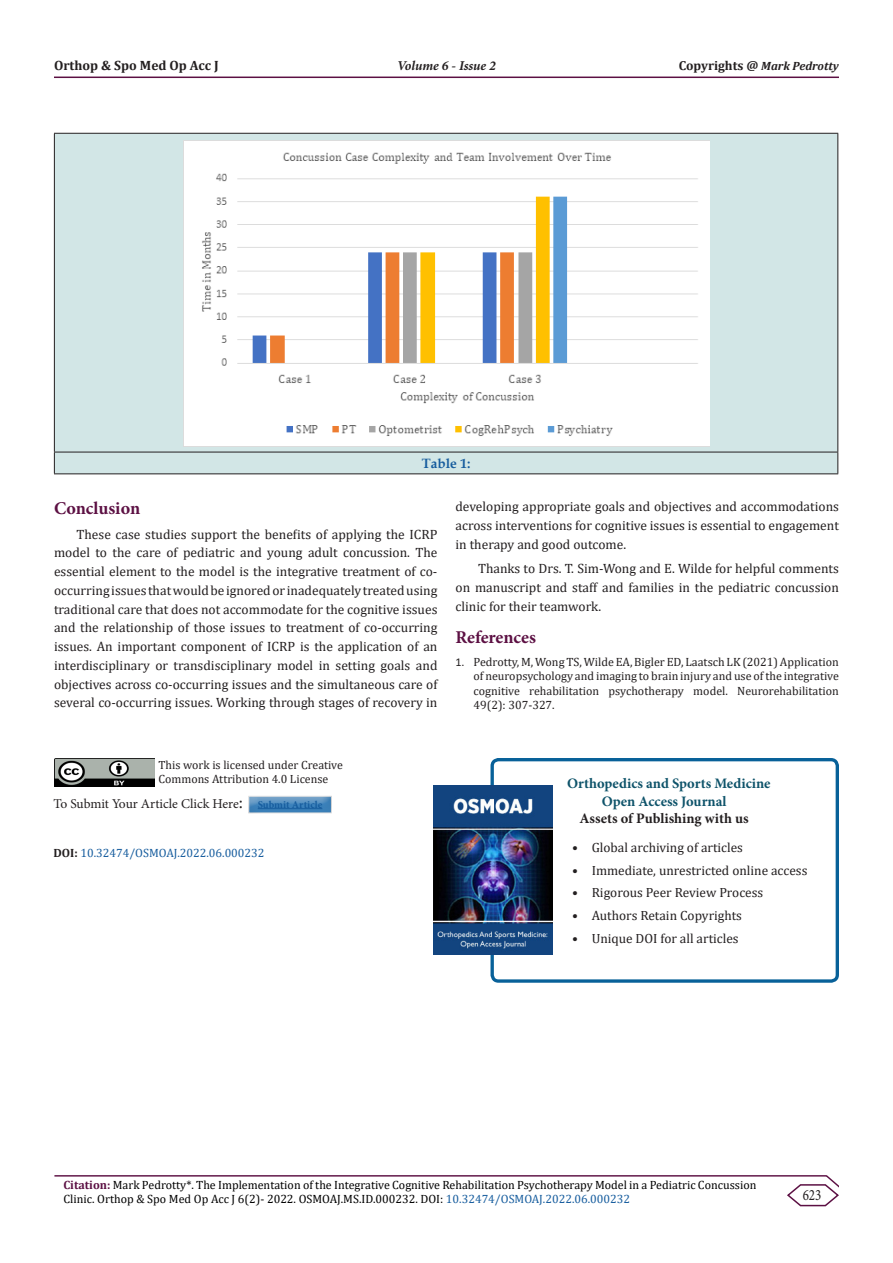
<style>
.page{position:relative;width:893px;height:1263px;background:#fff}
.page>*{position:absolute;margin:0;border:0;box-sizing:border-box;transform-origin:0 0}
.t1{font:700 18px "Minion Pro";letter-spacing:-.005em;color:#5c1043}
.t2{font:15.75px "Minion Pro";color:#231f20;scale:.83 1}
.t3{font:700 14.4px "Minion Pro";color:#0e536a}
.t4{font:700 14.4px "Minion Pro";color:#231f20}
.t5{font:13.5px/18.8px "Cambria";color:#231f20;text-align:justify}
.t6{font:13.5px "Minion Pro";letter-spacing:-.005em;color:#231f20}
.t7{font:700 13.5px "Cambria";color:#231f20}
.t8{font:italic 700 13.5px "Minion Pro";letter-spacing:-.005em;color:#231f20}
.t9{font:700 13.5px "Book Antiqua";color:#175d9e}
.t10{font:13.35px "Cambria";color:#231f20}
.t11{font:12px/14.4px "Cambria";color:#000}
.t12{font:12px/14.4px "Cambria";color:#231f20;text-align:justify}
.t13{font:12px "Cambria";color:#175d9e}
.t14{font:italic 700 12px "Cambria";color:#231f20}
.t15{font:11.85px "Cambria";color:#231f20}
.t16{font:700 10.5px "Minion Pro";letter-spacing:-.005em;color:#175d9e}
.s1{font-style:normal;font-size:13.05px}
.s2{font-family:"Calibri"}
.s3{font-size:18px}
.s4{font-weight:700;color:#231f20}
.s5{font-weight:700;color:#5c1043}
.s6{color:#175d9e}
</style>
<div class="page">
<hr style="left:54px;top:1175px;width:773px;height:1px;background:#5c1043">
<hr style="left:54px;top:77px;width:785px;height:1px;background:#5c1043">
<svg style="left:786px;top:1175px;width:53px;height:32px"></svg>
<div style="left:55px;top:134px;width:782px;height:339px;background:#d2e6e6"></div>
<hr style="left:54px;top:133px;width:784px;height:1px;background:#231f20">
<hr style="left:54px;top:134px;width:1px;height:318px;background:#231f20">
<hr style="left:837px;top:134px;width:1px;height:318px;background:#231f20">
<hr style="left:54px;top:452px;width:784px;height:1px;background:#231f20">
<svg style="left:54px;top:452px;width:1px;height:21px"></svg>
<svg style="left:837px;top:452px;width:1px;height:21px"></svg>
<hr style="left:54px;top:473px;width:784px;height:1px;background:#231f20">
<img style="left:183px;top:140px;width:527px;height:306px">
<img style="left:54px;top:758px;width:101px;height:29px">
<div style="left:246px;top:793px;width:87px;height:19px;background:#fff;opacity:.75"></div>
<div style="left:246px;top:797px;width:87px;height:17px;background:#231f20;opacity:.19"></div>
<hr style="left:258px;top:808px;width:64px;height:1px;background:#175d9e">
<div style="left:490px;top:758px;width:349px;height:225px;border:3px solid #086199;border-radius:6px"></div>
<img style="left:433px;top:785px;width:120px;height:169px">
<p class="t7" style="left:54px;top:56px;width:166px">Orthop &amp; Spo Med Op Acc J</p>
<p class="t8" style="left:397px;top:56px;width:100px">Volume 6 - Issue 2</p>
<p class="t14" style="left:679px;top:57px;width:162px"><span class="s1">Copyrights @</span> Mark Pedrotty</p>
<p class="t9" style="left:422px;top:454px;width:50px">Table 1:</p>
<p class="t1" style="left:54px;top:495px;width:88px">Conclusion</p>
<p class="t5" style="left:54px;top:524px;width:385px;text-indent:22px">These case studies support the benefits of applying the ICRP model to the care of pediatric and young adult concussion. The essential element to the model is the integrative treatment of co&shy;occurring issues that would be ignored or inadequately treated using traditional care that does not accommodate for the cognitive issues and the relationship of those issues to treatment of co-occurring issues. An important component of ICRP is the application of an interdisciplinary or transdisciplinary model in setting goals and objectives across co-occurring issues and the simultaneous care of several co-occurring issues. Working through stages of recovery in</p>
<p class="t5" style="left:455px;top:497px;width:385px">developing appropriate goals and objectives and accommodations across interventions for cognitive issues is essential to engagement in therapy and good outcome.</p>
<p class="t5" style="left:455px;top:559px;width:385px;text-indent:22px">Thanks to Drs. T. Sim-Wong and E. Wilde for helpful comments on manuscript and staff and families in the pediatric concussion clinic for their teamwork.</p>
<p class="t1" style="left:455px;top:624px;width:82px">References</p>
<p class="t12" style="left:473px;top:654px;width:367px;text-indent:-18px"><span class="s2">1.</span> Pedrotty, M, Wong TS, Wilde EA, Bigler ED, Laatsch LK (2021) Application of neuropsychology and imaging to brain injury and use of the integrative cognitive rehabilitation psychotherapy model. Neurorehabilitation 49(2): 307-327.</p>
<p class="t15" style="left:158px;top:758px;width:186px">This work is licensed under Creative</p>
<p class="t15" style="left:158px;top:772px;width:171px">Commons Attribution 4.0 License</p>
<p class="t6" style="left:53px;top:795px;width:191px">To Submit Your Article Click Here<span class="s3">:</span></p>
<p class="t16" style="left:258px;top:797px;width:66px">Submit Article</p>
<p class="t13" style="left:53px;top:846px;width:213px"><span class="s4">DOI:</span> 10.32474/OSMOAJ.2022.06.000232</p>
<p class="t3" style="left:567px;top:774px;width:205px">Orthopedics and Sports Medicine</p>
<p class="t3" style="left:602px;top:791px;width:126px">Open Access Journal</p>
<p class="t4" style="left:580px;top:808px;width:171px">Assets of Publishing with us</p>
<p class="t10" style="left:572px;top:839px;width:172px">• Global archiving of articles</p>
<p class="t10" style="left:572px;top:862px;width:237px">• Immediate, unrestricted online access</p>
<p class="t10" style="left:572px;top:885px;width:193px">• Rigorous Peer Review Process</p>
<p class="t10" style="left:572px;top:907px;width:171px">• Authors Retain Copyrights</p>
<p class="t10" style="left:572px;top:930px;width:168px">• Unique DOI for all articles</p>
<p class="t11" style="left:63px;top:1177px;width:694px"><span class="s5">Citation:</span> Mark Pedrotty*. The Implementation of the Integrative Cognitive Rehabilitation Psychotherapy Model in a Pediatric Concussion<br>Clinic. Orthop &amp; Spo Med Op Acc J 6(2)- 2022. OSMOAJ.MS.ID.000232. DOI: <span class="s6">10.32474/OSMOAJ.2022.06.000232</span></p>
<p class="t2" style="left:803px;top:1184px;width:24px">623</p>
</div>
